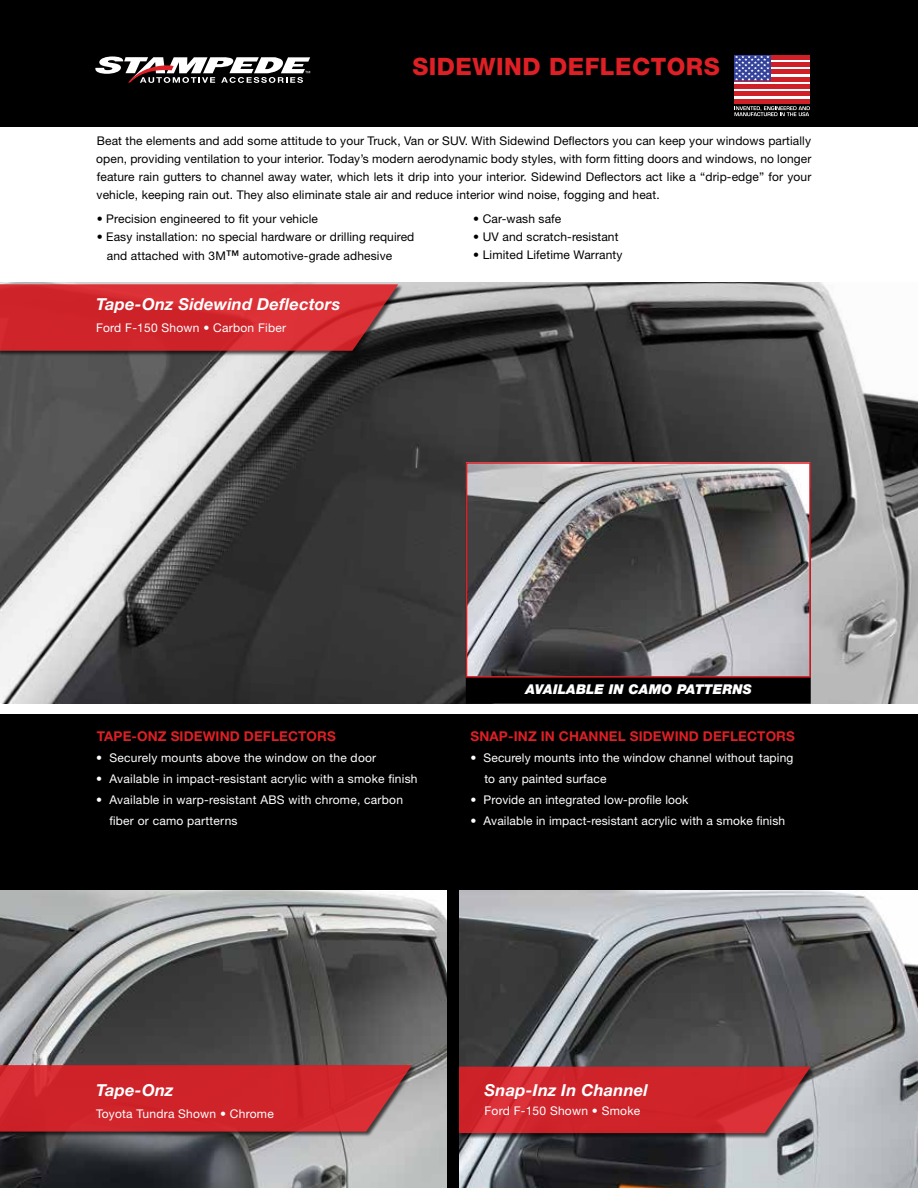
<style>
.page{position:relative;width:918px;height:1188px;background:#fff}
.page>*{position:absolute;margin:0;border:0;box-sizing:border-box;transform-origin:0 0}
.t1{font:800 24px "Helvetica Neue LT Std";letter-spacing:.02em;color:#de1f26}
.t2{font:italic 700 16.5px "Helvetica Neue LT Std";letter-spacing:.01em;color:#fff}
.t3{font:700 13.5px "Helvetica Neue LT Std";letter-spacing:.01em;color:#de1f26}
.t4{font:italic 900 13.5px "Helvetica Neue LT Std";letter-spacing:.01em;color:#fff}
.t5{font:12px/18px "Helvetica Neue LT Std";letter-spacing:.01em;color:#000;text-align:justify}
.t6{font:12px/21px "Helvetica Neue LT Std";letter-spacing:.02em;color:#fff}
.s1{font-weight:500;font-size:13.5px}
</style>
<div class="page">
<div style="left:0;top:715px;width:918px;height:473px;background:#000"></div>
<div style="left:0;top:0;width:918px;height:126px;background:#000"></div>
<img style="left:0;top:282px;width:918px;height:422px">
<div style="left:0;top:284px;width:404px;height:73px;background:#000;opacity:.75"></div>
<svg style="left:0;top:284px;width:398px;height:67px;background:#cc2c32"></svg>
<img style="left:0;top:891px;width:447px;height:297px">
<img style="left:459px;top:891px;width:459px;height:297px">
<div style="left:459px;top:1067px;width:357px;height:72px;background:#000;opacity:.75"></div>
<svg style="left:459px;top:1067px;width:352px;height:66px;background:#cc2d33"></svg>
<div style="left:0;top:1065px;width:417px;height:72px;background:#000;opacity:.75"></div>
<svg style="left:0;top:1065px;width:412px;height:67px;background:#cc2b31"></svg>
<div style="left:466px;top:488px;width:345px;height:216px;background:#000;border:2px solid #000"></div>
<img style="left:469px;top:465px;width:339px;height:210px">
<div style="left:466px;top:462px;width:345px;height:216px;border:2px solid #de1f26"></div>
<svg style="left:95px;top:56px;width:215px;height:27px"></svg>
<svg style="left:734px;top:59px;width:76px;height:40px"></svg>
<hr style="left:734px;top:55px;width:76px;height:4px;background:#ce2026">
<div style="left:734px;top:62px;width:76px;height:5px;background:#ce2026"></div>
<hr style="left:734px;top:70px;width:76px;height:4px;background:#ce2026">
<hr style="left:734px;top:77px;width:76px;height:4px;background:#ce2026">
<hr style="left:734px;top:84px;width:76px;height:4px;background:#ce2026">
<hr style="left:734px;top:92px;width:76px;height:4px;background:#ce2026">
<hr style="left:734px;top:99px;width:76px;height:4px;background:#ce2026">
<svg style="left:734px;top:55px;width:37px;height:26px"></svg>
<svg style="left:735px;top:56px;width:34px;height:24px"></svg>
<svg style="left:735px;top:106px;width:75px;height:10px"></svg>
<h1 class="t1" style="left:412px;top:52px;width:309px">SIDEWIND DEFLECTORS</h1>
<p class="t5" style="left:96px;top:131px;width:717px">Beat the elements and add some attitude to your Truck, Van or SUV. With Sidewind Deflectors you can keep your windows partially open, providing ventilation to your interior. Today’s modern aerodynamic body styles, with form fitting doors and windows, no longer feature rain gutters to channel away water, which lets it drip into your interior. Sidewind Deflectors act like a “drip-edge” for your vehicle, keeping rain out. They also eliminate stale air and reduce interior wind noise, fogging and heat.</p>
<p class="t5" style="left:97px;top:209px;width:223px">• Precision engineered to fit your vehicle</p>
<p class="t5" style="left:107px;top:227px;width:309px;line-height:19.5px;text-indent:-10px">• Easy installation: no special hardware or drilling required and attached with 3M<span class="s1">™</span> automotive-grade adhesive</p>
<p class="t5" style="left:473px;top:209px;width:90px">• Car-wash safe</p>
<p class="t5" style="left:473px;top:227px;width:147px">• UV and scratch-resistant</p>
<p class="t5" style="left:473px;top:245px;width:151px">• Limited Lifetime Warranty</p>
<h2 class="t2" style="left:96px;top:294px;width:246px">Tape-Onz Sidewind Deflectors</h2>
<p class="t6" style="left:96px;top:317px;width:192px">Ford F-150 Shown • Carbon Fiber</p>
<p class="t3" style="left:97px;top:728px;width:241px">TAPE-ONZ SIDEWIND DEFLECTORS</p>
<p class="t6" style="left:96px;top:747px;width:282px">• Securely mounts above the window on the door</p>
<p class="t6" style="left:96px;top:768px;width:323px">• Available in impact-resistant acrylic with a smoke finish</p>
<p class="t6" style="left:109px;top:789px;width:295px;text-indent:-13px">• Available in warp-resistant ABS with chrome, carbon fiber or camo partterns</p>
<p class="t4" style="left:525px;top:681px;width:228px">AVAILABLE IN CAMO PATTERNS</p>
<p class="t3" style="left:471px;top:728px;width:326px">SNAP-INZ IN CHANNEL SIDEWIND DEFLECTORS</p>
<p class="t6" style="left:484px;top:747px;width:310px;text-indent:-14px">• Securely mounts into the window channel without taping to any painted surface</p>
<p class="t6" style="left:471px;top:789px;width:219px">• Provide an integrated low-profile look</p>
<p class="t6" style="left:471px;top:810px;width:316px">• Available in impact-resistant acrylic with a smoke finish</p>
<h2 class="t2" style="left:96px;top:1080px;width:79px">Tape-Onz</h2>
<p class="t6" style="left:96px;top:1103px;width:179px">Toyota Tundra Shown • Chrome</p>
<h2 class="t2" style="left:484px;top:1080px;width:165px">Snap-Inz In Channel</h2>
<p class="t6" style="left:484px;top:1100px;width:157px">Ford F-150 Shown • Smoke</p>
</div>
